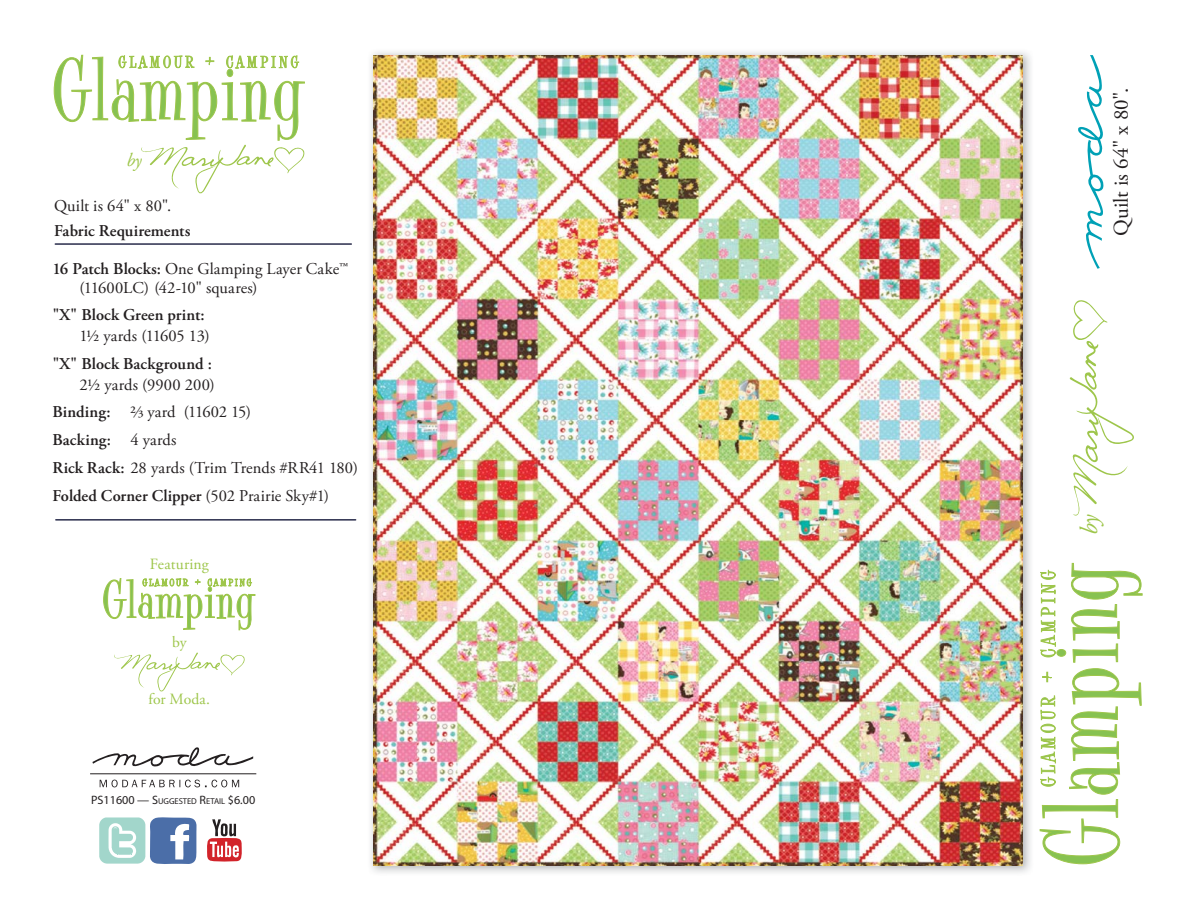
<style>
.page{position:relative;width:1188px;height:918px;background:#fff}
.page>*{position:absolute;margin:0;border:0;box-sizing:border-box;transform-origin:0 0}
.t1{font:italic 24.6px "Adobe Garamond Pro";color:#9ec64b}
.t2{font:21px "Adobe Garamond Pro";letter-spacing:.005em;color:#231f20}
.t3{font:italic 18.6px "Adobe Garamond Pro";color:#9ec64b}
.t4{font:16.5px/27.8px "Adobe Garamond Pro";color:#231f20}
.t5{font:600 16.5px "Adobe Garamond Pro";color:#231f20}
.t6{font:15.6px "Adobe Garamond Pro";letter-spacing:.005em;color:#9ec64b}
.t7{font:12.15px "Myriad Pro";color:#231f20}
.s1{font-weight:600}
.s2{font-size:8.55px}
</style>
<div class="page">
<hr style="left:55px;top:243px;width:296px;height:2px;background:#292c4b">
<div style="left:201px;top:817px;width:46px;height:47px;border:2px solid #fff;border-radius:7px"></div>
<svg style="left:99px;top:817px;width:98px;height:47px"></svg>
<svg style="left:207px;top:819px;width:35px;height:43px"></svg>
<svg style="left:92px;top:747px;width:161px;height:20px"></svg>
<svg style="left:100px;top:780px;width:139px;height:7px"></svg>
<hr style="left:90px;top:773px;width:166px;height:1px;background:#231f20">
<svg style="left:1078px;top:55px;width:26px;height:214px"></svg>
<hr style="left:56px;top:519px;width:300px;height:2px;background:#292c4b">
<svg style="left:1039px;top:563px;width:104px;height:301px"></svg>
<svg style="left:1069px;top:300px;width:65px;height:216px"></svg>
<svg style="left:54px;top:54px;width:251px;height:140px"></svg>
<svg style="left:103px;top:578px;width:152px;height:52px"></svg>
<svg style="left:114px;top:652px;width:131px;height:40px"></svg>
<img style="left:370px;top:51px;width:661px;height:822px">
<img style="left:373px;top:55px;width:650px;height:810px">
<p class="t3" style="left:126px;top:149px;width:17px">by</p>
<p class="t4" style="left:54px;top:192px;width:119px">Quilt is 64" x 80".</p>
<p class="t5" style="left:54px;top:221px;width:138px">Fabric Requirements</p>
<p class="t4" style="left:79px;top:259px;width:270px;line-height:19.8px;text-indent:-27px"><span class="s1">16 Patch Blocks:</span> One Glamping Layer Cake™ (11600LC) (42-10" squares)</p>
<p class="t5" style="left:52px;top:305px;width:154px">"X" Block Green print:</p>
<p class="t4" style="left:79px;top:322px;width:132px">1½ yards (11605 13)</p>
<p class="t5" style="left:52px;top:354px;width:161px">"X" Block Background :</p>
<p class="t4" style="left:52px;top:371px;width:307px;text-indent:27px">2½ yards (9900 200)<br><span class="s1">Binding:</span> ⅔ yard (11602 15)<br><span class="s1">Backing:</span> 4 yards<br><span class="s1">Rick Rack:</span> 28 yards (Trim Trends #RR41 180)<br><span class="s1">Folded Corner Clipper</span> (502 Prairie Sky#1)</p>
<p class="t6" style="left:150px;top:554px;width:61px">Featuring</p>
<p class="t6" style="left:172px;top:632px;width:16px">by</p>
<p class="t6" style="left:149px;top:690px;width:63px">for Moda.</p>
<p class="t7" style="left:91px;top:793px;width:166px">PS11600 — S<span class="s2">UGGESTED</span> R<span class="s2">ETAIL</span> $6.00</p>
<p class="t2" style="left:1109px;top:236px;width:150px;rotate:-90deg">Quilt is 64" x 80".</p>
<h1 class="t1" style="left:1075px;top:535px;width:25px;rotate:-90deg">by</h1>
</div>
